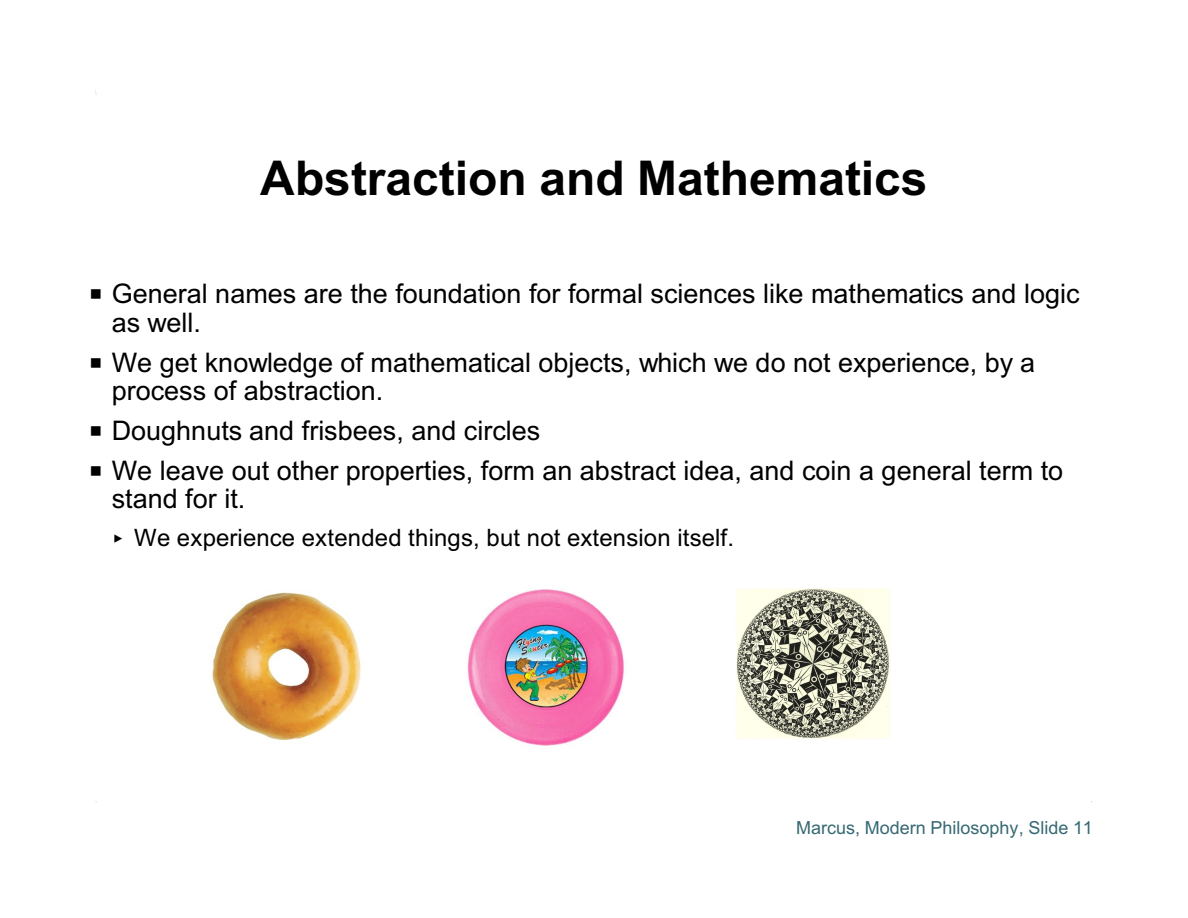
<style>
.page{position:relative;width:1188px;height:918px;background:#fff}
.page>*{position:absolute;margin:0;border:0;box-sizing:border-box;transform-origin:0 0}
.t1{font:700 48px "Arial";color:#000}
.t2{font:27px/28.5px "Arial";color:#000}
.t3{font:24px "Arial";letter-spacing:.01em;color:#000}
.t4{font:18px "Arial";color:#366973}
</style>
<div class="page">
<img style="left:212px;top:592px;width:149px;height:149px">
<img style="left:467px;top:589px;width:158px;height:157px">
<img style="left:736px;top:588px;width:154px;height:151px">
<h1 class="t1" style="left:260px;top:160px;width:669px">Abstraction and Mathematics</h1>
<p class="t2" style="left:112px;top:282px;width:969px">General names are the foundation for formal sciences like mathematics and logic as well.</p>
<p class="t2" style="left:112px;top:350px;width:925px">We get knowledge of mathematical objects, which we do not experience, by a process of abstraction.</p>
<p class="t2" style="left:112px;top:413px;width:953px;line-height:39.8px">Doughnuts and frisbees, and circles<br>We leave out other properties, form an abstract idea, and coin a general term to</p>
<p class="t2" style="left:112px;top:487px;width:135px">stand for it.</p>
<p class="t3" style="left:134px;top:528px;width:601px">We experience extended things, but not extension itself.</p>
<p class="t4" style="left:796px;top:821px;width:298px">Marcus, Modern Philosophy, Slide 11</p>
</div>
